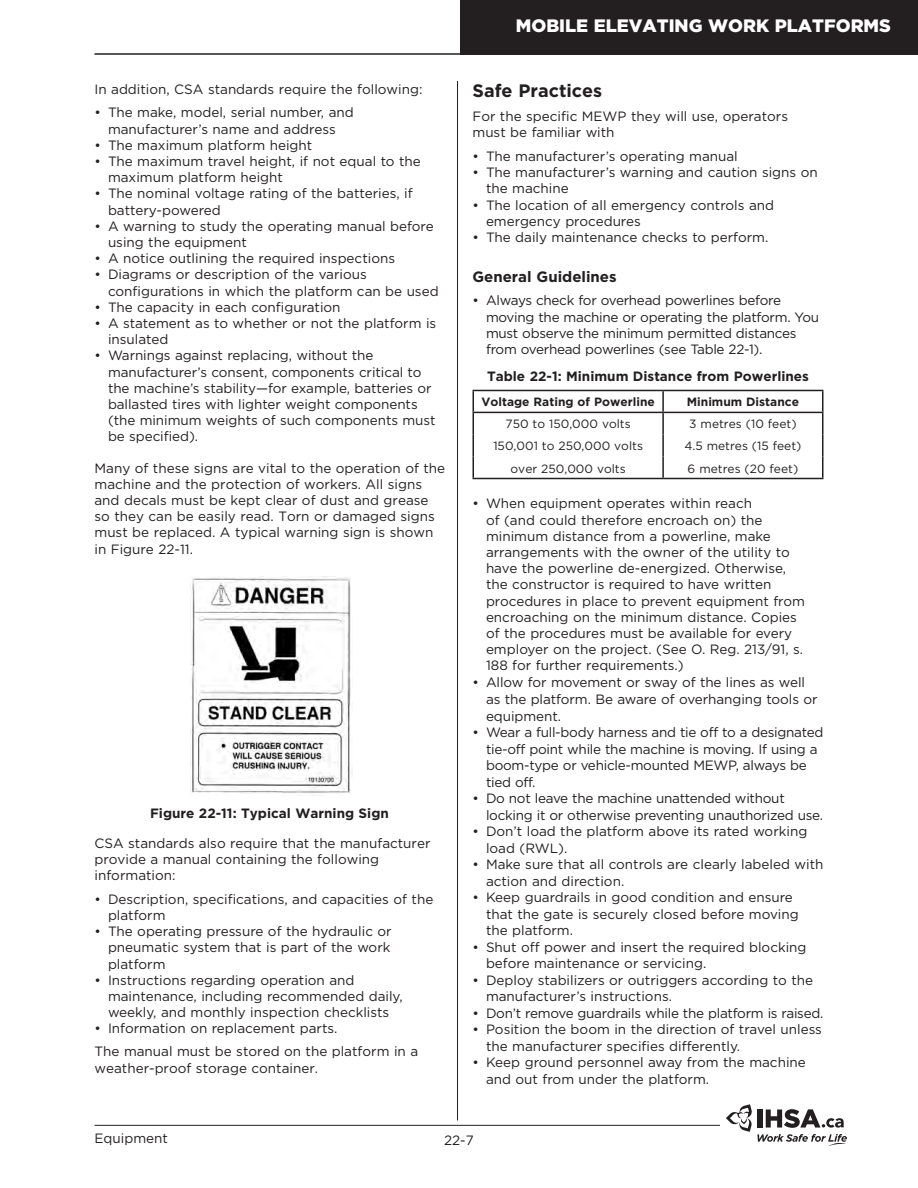
<style>
.page{position:relative;width:918px;height:1188px;background:#fff}
.page>*{position:absolute;margin:0;border:0;box-sizing:border-box;transform-origin:0 0}
.t1{font:900 18px "Gotham";color:#fff}
.t2{font:700 18px "Gotham";color:#231f20}
.t3{font:700 15px "Gotham";color:#231f20}
.text{font:13.5px/16.2px "Gotham";color:#231f20}
.text-2{font:13.5px/16.5px "Gotham";letter-spacing:-.02em;color:#231f20}
.t4{font:700 13.5px "Gotham";color:#231f20}
.t5{font:12px "Gotham";color:#231f20}
.t6{font:700 12px "Gotham";color:#231f20}
</style>
<div class="page">
<svg style="left:726px;top:1104px;width:121px;height:42px"></svg>
<hr style="left:94px;top:1125px;width:626px;height:1px;background:#231f20">
<div style="left:461px;top:0;width:457px;height:55px;background:#231f20"></div>
<hr style="left:94px;top:53px;width:824px;height:2px;background:#231f20">
<hr style="left:457px;top:81px;width:1px;height:1039px;background:#231f20">
<img style="left:191px;top:577px;width:160px;height:217px">
<hr style="left:473px;top:390px;width:190px;height:1px;background:#231f20">
<hr style="left:663px;top:390px;width:161px;height:1px;background:#231f20">
<hr style="left:662px;top:391px;width:2px;height:21px;background:#231f20">
<hr style="left:822px;top:391px;width:2px;height:21px;background:#231f20">
<hr style="left:473px;top:412px;width:190px;height:1px;background:#231f20">
<hr style="left:663px;top:412px;width:161px;height:1px;background:#231f20">
<hr style="left:662px;top:413px;width:2px;height:21px;background:#231f20">
<hr style="left:822px;top:413px;width:2px;height:21px;background:#231f20">
<hr style="left:662px;top:434px;width:2px;height:22px;background:#231f20">
<hr style="left:822px;top:434px;width:2px;height:22px;background:#231f20">
<svg style="left:473px;top:391px;width:1px;height:87px"></svg>
<hr style="left:662px;top:456px;width:2px;height:22px;background:#231f20">
<hr style="left:822px;top:456px;width:2px;height:22px;background:#231f20">
<hr style="left:473px;top:478px;width:190px;height:1px;background:#231f20">
<hr style="left:663px;top:478px;width:161px;height:1px;background:#231f20">
<p class="text" style="left:94px;top:81px;width:330px">In addition, CSA standards require the following:</p>
<p class="text" style="left:94px;top:104px;width:261px;text-align:center">• The make, model, serial number, and manufacturer’s name and address</p>
<p class="text" style="left:94px;top:137px;width:219px">• The maximum platform height</p>
<p class="text" style="left:108px;top:153px;width:314px;text-indent:-14px">• The maximum travel height, if not equal to the maximum platform height</p>
<p class="text" style="left:108px;top:185px;width:306px;text-indent:-14px">• The nominal voltage rating of the batteries, if battery-powered</p>
<p class="text" style="left:108px;top:218px;width:327px;text-indent:-14px">• A warning to study the operating manual before using the equipment</p>
<p class="text" style="left:94px;top:250px;width:302px">• A notice outlining the required inspections</p>
<p class="text" style="left:108px;top:266px;width:332px;text-indent:-14px">• Diagrams or description of the various configurations in which the platform can be used</p>
<p class="text" style="left:94px;top:299px;width:248px">• The capacity in each configuration</p>
<p class="text" style="left:108px;top:315px;width:330px;text-indent:-14px">• A statement as to whether or not the platform is insulated</p>
<p class="text" style="left:108px;top:347px;width:329px;text-indent:-14px">• Warnings against replacing, without the manufacturer’s consent, components critical to the machine’s stability—for example, batteries or ballasted tires with lighter weight components (the minimum weights of such components must be specified).</p>
<p class="text" style="left:94px;top:460px;width:352px">Many of these signs are vital to the operation of the machine and the protection of workers. All signs and decals must be kept clear of dust and grease so they can be easily read. Torn or damaged signs must be replaced. A typical warning sign is shown in Figure 22-11.</p>
<p class="t4" style="left:150px;top:805px;width:240px">Figure 22-11: Typical Warning Sign</p>
<p class="text" style="left:94px;top:835px;width:338px">CSA standards also require that the manufacturer provide a manual containing the following information:</p>
<p class="text" style="left:108px;top:891px;width:327px;text-indent:-14px">• Description, specifications, and capacities of the platform</p>
<p class="text" style="left:108px;top:923px;width:285px;text-align:justify;text-indent:-14px">• The operating pressure of the hydraulic or pneumatic system that is part of the work platform</p>
<p class="text" style="left:108px;top:972px;width:296px;text-indent:-14px">• Instructions regarding operation and maintenance, including recommended daily, weekly, and monthly inspection checklists</p>
<p class="text" style="left:94px;top:1020px;width:245px">• Information on replacement parts.</p>
<p class="text" style="left:94px;top:1043px;width:325px">The manual must be stored on the platform in a weather-proof storage container.</p>
<p class="t1" style="left:516px;top:16px;width:377px">MOBILE ELEVATING WORK PLATFORMS</p>
<h1 class="t2" style="left:472px;top:81px;width:131px">Safe Practices</h1>
<p class="text" style="left:472px;top:108px;width:317px">For the specific MEWP they will use, operators must be familiar with</p>
<p class="text" style="left:472px;top:148px;width:267px">• The manufacturer’s operating manual</p>
<p class="text" style="left:486px;top:164px;width:333px;text-indent:-14px">• The manufacturer’s warning and caution signs on the machine</p>
<p class="text" style="left:486px;top:196px;width:290px;text-indent:-14px">• The location of all emergency controls and emergency procedures</p>
<p class="text" style="left:472px;top:229px;width:297px">• The daily maintenance checks to perform.</p>
<h3 class="t3" style="left:472px;top:268px;width:146px">General Guidelines</h3>
<p class="text-2" style="left:486px;top:292px;width:335px;text-indent:-14px">• Always check for overhead powerlines before moving the machine or operating the platform. You must observe the minimum permitted distances from overhead powerlines (see Table 22-1).</p>
<p class="t4" style="left:487px;top:368px;width:323px">Table 22-1: Minimum Distance from Powerlines</p>
<p class="t6" style="left:482px;top:395px;width:175px">Voltage Rating of Powerline</p>
<p class="t6" style="left:687px;top:395px;width:114px">Minimum Distance</p>
<p class="t5" style="left:506px;top:418px;width:127px">750 to 150,000 volts</p>
<p class="t5" style="left:689px;top:418px;width:109px">3 metres (10 feet)</p>
<p class="t5" style="left:493px;top:440px;width:151px">150,001 to 250,000 volts</p>
<p class="t5" style="left:684px;top:440px;width:119px">4.5 metres (15 feet)</p>
<p class="t5" style="left:511px;top:462px;width:117px">over 250,000 volts</p>
<p class="t5" style="left:688px;top:462px;width:112px">6 metres (20 feet)</p>
<p class="text" style="left:486px;top:495px;width:321px;text-indent:-14px">• When equipment operates within reach<br>of (and could therefore encroach on) the minimum distance from a powerline, make arrangements with the owner of the utility to have the powerline de-energized. Otherwise, the constructor is required to have written procedures in place to prevent equipment from encroaching on the minimum distance. Copies of the procedures must be available for every employer on the project. (See O. Reg. 213/91, s.<br>188 for further requirements.)</p>
<p class="text" style="left:486px;top:674px;width:333px;line-height:16.8px;text-indent:-14px">• Allow for movement or sway of the lines as well as the platform. Be aware of overhanging tools or equipment.</p>
<p class="text-2" style="left:486px;top:724px;width:339px;text-indent:-14px">• Wear a full-body harness and tie off to a designated tie-off point while the machine is moving. If using a boom-type or vehicle-mounted MEWP, always be tied off.</p>
<p class="text-2" style="left:486px;top:790px;width:339px;text-indent:-14px">• Do not leave the machine unattended without locking it or otherwise preventing unauthorized use.</p>
<p class="text" style="left:486px;top:823px;width:323px;text-indent:-14px">• Don’t load the platform above its rated working load (RWL).</p>
<p class="text" style="left:486px;top:856px;width:339px;text-indent:-14px">• Make sure that all controls are clearly labeled with action and direction.</p>
<p class="text" style="left:486px;top:889px;width:314px;text-indent:-14px">• Keep guardrails in good condition and ensure that the gate is securely closed before moving the platform.</p>
<p class="text" style="left:486px;top:939px;width:322px;text-indent:-14px">• Shut off power and insert the required blocking before maintenance or servicing.</p>
<p class="text" style="left:486px;top:972px;width:329px;text-indent:-14px">• Deploy stabilizers or outriggers according to the manufacturer’s instructions.</p>
<p class="text-2" style="left:472px;top:1005px;width:352px">• Don’t remove guardrails while the platform is raised.</p>
<p class="text" style="left:486px;top:1021px;width:338px;text-indent:-14px">• Position the boom in the direction of travel unless the manufacturer specifies differently.</p>
<p class="text" style="left:486px;top:1054px;width:321px;text-indent:-14px">• Keep ground personnel away from the machine and out from under the platform.</p>
<p class="text" style="left:94px;top:1130px;width:75px">Equipment</p>
<p class="text" style="left:444px;top:1132px;width:31px">22-7</p>
</div>
